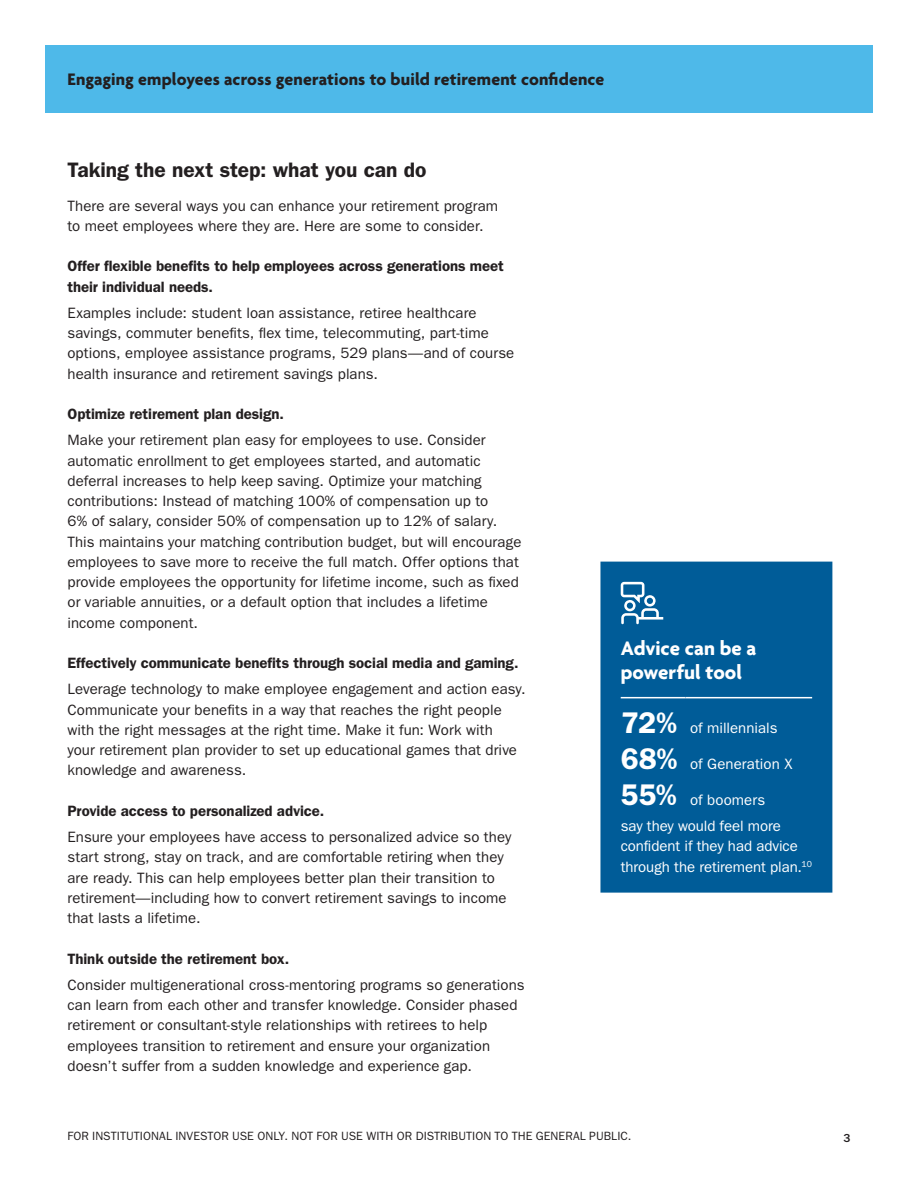
<style>
.page{position:relative;width:918px;height:1188px;background:#fff}
.page>*{position:absolute;margin:0;border:0;box-sizing:border-box;transform-origin:0 0}
._13E_CTA_Callout_Box{font:600 30px "ITC Franklin Gothic Std";color:#fff}
._6A_Body_Subhead__AB{font:600 21px "ITC Franklin Gothic Std";letter-spacing:-.005em;color:#231f20}
._12A_Callout_Subhead{font:700 21px/24px "Agenda";color:#fff}
._4A_Headline__AB_48{font:700 18px "Agenda";letter-spacing:.005em;color:#231f20}
._7A_Body_Text__FG_10{font:15px/20.2px "ITC Franklin Gothic Std";letter-spacing:.005em;color:#231f20}
._6A_Body_Subhead__AB-2{font:600 15px/20.2px "ITC Franklin Gothic Std";letter-spacing:-.005em;color:#231f20}
._13E_CTA_Callout_Box-2{font:15px/20.2px "ITC Franklin Gothic Std";letter-spacing:-.005em;color:#fff}
._16A_Legal__FG_8_9{font:12px "ITC Franklin Gothic Std";letter-spacing:.005em;color:#231f20}
._17A_Page_Number_Fol{font:500 12px "ITC Franklin Gothic Std";color:#231f20}
</style>
<div class="page">
<div style="left:45px;top:45px;width:828px;height:67px;background:#4eb9e9"></div>
<div style="left:600px;top:562px;width:232px;height:331px;background:#005c98"></div>
<hr style="left:621px;top:697px;width:65px;height:1px;background:#fff">
<hr style="left:686px;top:697px;width:126px;height:1px;background:#fff">
<svg style="left:621px;top:582px;width:42px;height:42px"></svg>
<p class="_4A_Headline__AB_48" style="left:68px;top:69px;width:538px">Engaging employees across generations to build retirement confidence</p>
<p class="_6A_Body_Subhead__AB" style="left:68px;top:157px;width:361px">Taking the next step: what you can do</p>
<p class="_7A_Body_Text__FG_10" style="left:68px;top:196px;width:432px">There are several ways you can enhance your retirement program to meet employees where they are. Here are some to consider.</p>
<p class="_6A_Body_Subhead__AB-2" style="left:68px;top:256px;width:438px">Offer flexible benefits to help employees across generations meet their individual needs.</p>
<p class="_7A_Body_Text__FG_10" style="left:68px;top:303px;width:448px">Examples include: student loan assistance, retiree healthcare savings, commuter benefits, flex time, telecommuting, part-time options, employee assistance programs, 529 plans—and of course health insurance and retirement savings plans.</p>
<p class="_6A_Body_Subhead__AB-2" style="left:68px;top:404px;width:218px">Optimize retirement plan design.</p>
<p class="_7A_Body_Text__FG_10" style="left:68px;top:430px;width:455px">Make your retirement plan easy for employees to use. Consider automatic enrollment to get employees started, and automatic deferral increases to help keep saving. Optimize your matching contributions: Instead of matching 100% of compensation up to<br>6% of salary, consider 50% of compensation up to 12% of salary.<br>This maintains your matching contribution budget, but will encourage employees to save more to receive the full match. Offer options that provide employees the opportunity for lifetime income, such as fixed or variable annuities, or a default option that includes a lifetime income component.</p>
<p class="_6A_Body_Subhead__AB-2" style="left:68px;top:653px;width:453px">Effectively communicate benefits through social media and gaming.</p>
<p class="_7A_Body_Text__FG_10" style="left:68px;top:679px;width:460px">Leverage technology to make employee engagement and action easy.<br>Communicate your benefits in a way that reaches the right people with the right messages at the right time. Make it fun: Work with<br>your retirement plan provider to set up educational games that drive knowledge and awareness.</p>
<p class="_6A_Body_Subhead__AB-2" style="left:68px;top:801px;width:258px">Provide access to personalized advice.</p>
<p class="_7A_Body_Text__FG_10" style="left:68px;top:827px;width:445px">Ensure your employees have access to personalized advice so they start strong, stay on track, and are comfortable retiring when they are ready. This can help employees better plan their transition to retirement—including how to convert retirement savings to income that lasts a lifetime.</p>
<p class="_6A_Body_Subhead__AB-2" style="left:68px;top:948px;width:223px">Think outside the retirement box.</p>
<p class="_7A_Body_Text__FG_10" style="left:68px;top:975px;width:459px">Consider multigenerational cross-mentoring programs so generations can learn from each other and transfer knowledge. Consider phased retirement or consultant-style relationships with retirees to help employees transition to retirement and ensure your organization doesn’t suffer from a sudden knowledge and experience gap.</p>
<p class="_12A_Callout_Subhead" style="left:621px;top:638px;width:137px">Advice can be a powerful tool</p>
<p class="_13E_CTA_Callout_Box" style="left:621px;top:705px;width:58px">72%</p>
<p class="_13E_CTA_Callout_Box-2" style="left:690px;top:718px;width:89px">of millennials</p>
<p class="_13E_CTA_Callout_Box" style="left:621px;top:741px;width:58px">68%</p>
<p class="_13E_CTA_Callout_Box-2" style="left:690px;top:754px;width:104px">of Generation X</p>
<p class="_13E_CTA_Callout_Box" style="left:621px;top:777px;width:58px">55%</p>
<p class="_13E_CTA_Callout_Box-2" style="left:690px;top:789px;width:77px">of boomers</p>
<p class="_13E_CTA_Callout_Box-2" style="left:621px;top:816px;width:193px">say they would feel more confident if they had advice through the retirement plan.<sup>10</sup></p>
<p class="_16A_Legal__FG_8_9" style="left:68px;top:1129px;width:565px">FOR INSTITUTIONAL INVESTOR USE ONLY. NOT FOR USE WITH OR DISTRIBUTION TO THE GENERAL PUBLIC.</p>
<p class="_17A_Page_Number_Fol" style="left:843px;top:1131px;width:9px">3</p>
</div>
